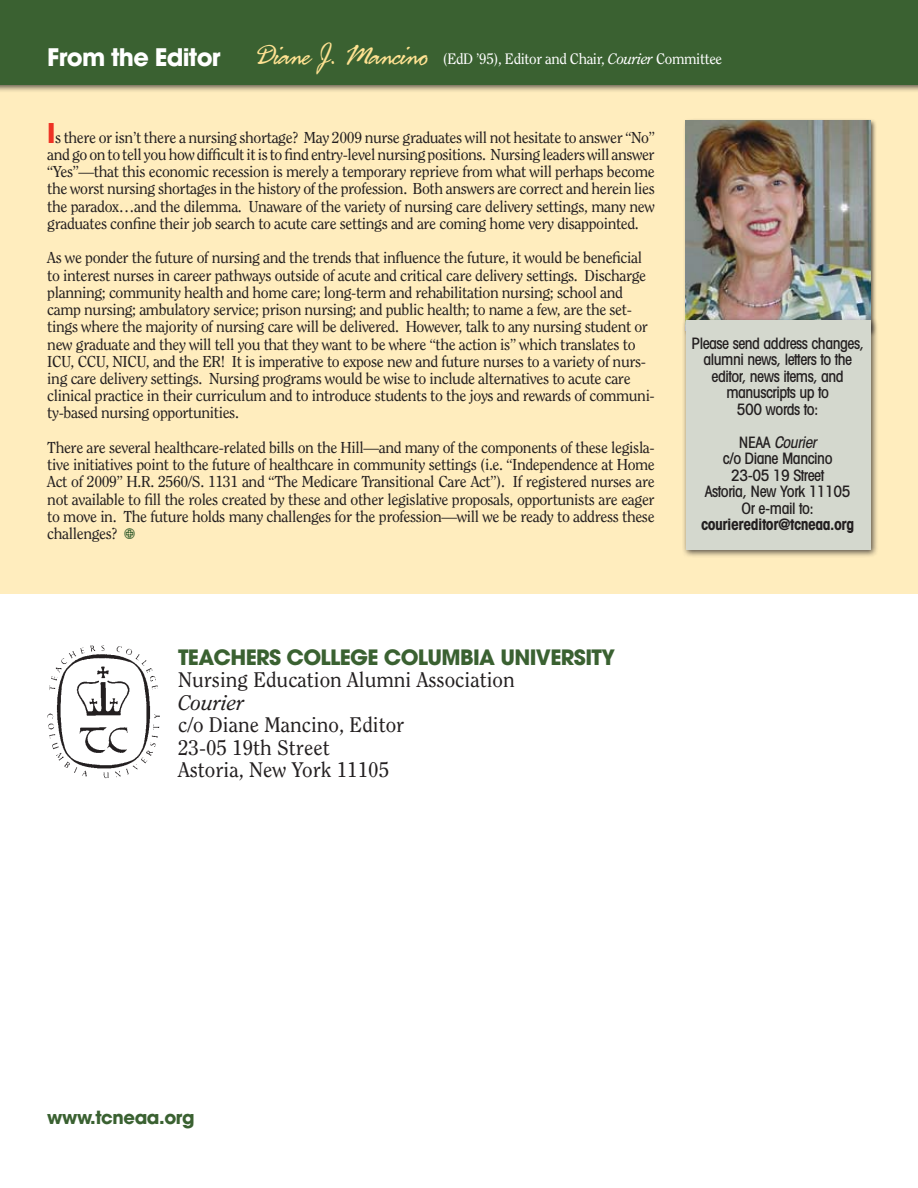
<style>
.page{position:relative;width:918px;height:1188px;background:#fff}
.page>*{position:absolute;margin:0;border:0;box-sizing:border-box;transform-origin:0 0}
.t1{font:21px/22.5px "Clearface";color:#231f20}
.t2{font:700 21px "Avant Garde";letter-spacing:-.03em;color:#3a6131}
.t3{font:italic 21px "Clearface";color:#231f20}
.t4{font:700 18px "Avant Garde";letter-spacing:-.025em;color:#3a6131}
.t5{font:15.75px/17.2px "Clearface";letter-spacing:-.025em;color:#231f20;text-align:justify}
.t6{font:500 condensed 15.75px/16.5px "Avant Garde";letter-spacing:-.03em;color:#231f20;text-align:center}
.t7{font:700 condensed 15.75px "Avant Garde";letter-spacing:-.03em;color:#231f20}
.t8{font:15.75px "ITC Avant Garde MM Oblique 455 450";letter-spacing:-.03em;color:#231f20}
.t9{font:15px "Clearface";letter-spacing:-.025em;color:#fff}
.s1{font-family:"Avant Garde";font-weight:700;font-size:24px}
.s2{font-family:"Fresh Script";font-size:31.5px;color:#ffe292}
.s3{font-style:italic}
.s4{font-family:"Avant Garde";font-weight:700;font-size:27px;color:#ee3224}
.s5{font-family:"Avant Garde";font-weight:500;font-stretch:condensed}
</style>
<div class="page">
<div style="left:0;top:0;width:918px;height:594px;background:#ffedbe"></div>
<div style="left:0;top:0;width:918px;height:93px;background:#231f20;opacity:.75"></div>
<div style="left:0;top:0;width:918px;height:84px;background:#3a6131"></div>
<img style="left:47px;top:645px;width:113px;height:134px">
<div style="left:683px;top:118px;width:194px;height:219px;background:#231f20;opacity:.75"></div>
<img style="left:686px;top:121px;width:185px;height:195px">
<div style="left:682px;top:316px;width:197px;height:242px;background:#231f20;opacity:.75"></div>
<div style="left:686px;top:320px;width:185px;height:230px;background:#d4d8ce"></div>
<p class="t9" style="left:47px;top:50px;width:676px"><span class="s1">FROM THE EDITOR</span> <span class="s2">Diane J. Mancino</span> (EdD ’95), Editor and Chair, <span class="s3">Courier</span> Committee</p>
<p class="t5" style="left:47px;top:128px;width:609px"><span class="s4">I</span>s there or isn’t there a nursing shortage? May 2009 nurse graduates will not hesitate to answer “No” and go on to tell you how difficult it is to find entry-level nursing positions. Nursing leaders will answer “Yes”—that this economic recession is merely a temporary reprieve from what will perhaps become the worst nursing shortages in the history of the profession. Both answers are correct and herein lies the paradox…and the dilemma. Unaware of the variety of nursing care delivery settings, many new graduates confine their job search to acute care settings and are coming home very disappointed.</p>
<p class="t5" style="left:47px;top:249px;width:609px;text-align:left">As we ponder the future of nursing and the trends that influence the future, it would be beneficial to interest nurses in career pathways outside of acute and critical care delivery settings. Discharge planning; community health and home care; long-term and rehabilitation nursing; school and camp nursing; ambulatory service; prison nursing; and public health; to name a few, are the set&shy;tings where the majority of nursing care will be delivered. However, talk to any nursing student or new graduate and they will tell you that they want to be where “the action is” which translates to ICU, CCU, NICU, and the ER! It is imperative to expose new and future nurses to a variety of nurs&shy;ing care delivery settings. Nursing programs would be wise to include alternatives to acute care clinical practice in their curriculum and to introduce students to the joys and rewards of communi&shy;ty-based nursing opportunities.</p>
<p class="t5" style="left:47px;top:439px;width:609px">There are several healthcare-related bills on the Hill—and many of the components of these legisla&shy;tive initiatives point to the future of healthcare in community settings (i.e. “Independence at Home Act of 2009” H.R. 2560/S. 1131 and “The Medicare Transitional Care Act”). If registered nurses are not available to fill the roles created by these and other legislative proposals, opportunists are eager to move in. The future holds many challenges for the profession—will we be ready to address these challenges?</p>
<p class="t6" style="left:691px;top:335px;width:174px">Please send address changes, alumni news, letters to the editor, news items, and manuscripts up to<br>500 words to:</p>
<p class="t8" style="left:739px;top:432px;width:79px"><span class="s5">NEAA</span> Courier</p>
<p class="t6" style="left:705px;top:450px;width:147px">c/o Diane Mancino<br>23-05 19 Street<br>Astoria, New York 11105<br>Or e-mail to:</p>
<p class="t7" style="left:701px;top:515px;width:155px">couriereditor@tcneaa.org</p>
<h1 class="t2" style="left:178px;top:643px;width:24px">TEACHERS</h1>
<h1 class="t2" style="left:286px;top:643px;width:30px">COLLE</h1>
<h1 class="t2" style="left:350px;top:643px;width:65px">GE COLUMBIA</h1>
<h1 class="t2" style="left:500px;top:643px;width:26px">UNIVERSIT</h1>
<h1 class="t2" style="left:601px;top:643px;width:15px">Y</h1>
<h1 class="t1" style="left:178px;top:668px;width:338px">Nursing Education Alumni Association</h1>
<h1 class="t3" style="left:178px;top:690px;width:68px">Courier</h1>
<h1 class="t1" style="left:178px;top:713px;width:228px">c/o Diane Mancino, Editor<br>23-05 19th Street<br>Astoria, New York 11105</h1>
<p class="t4" style="left:47px;top:1106px;width:149px">WWW.TCNEAA.ORG</p>
</div>
